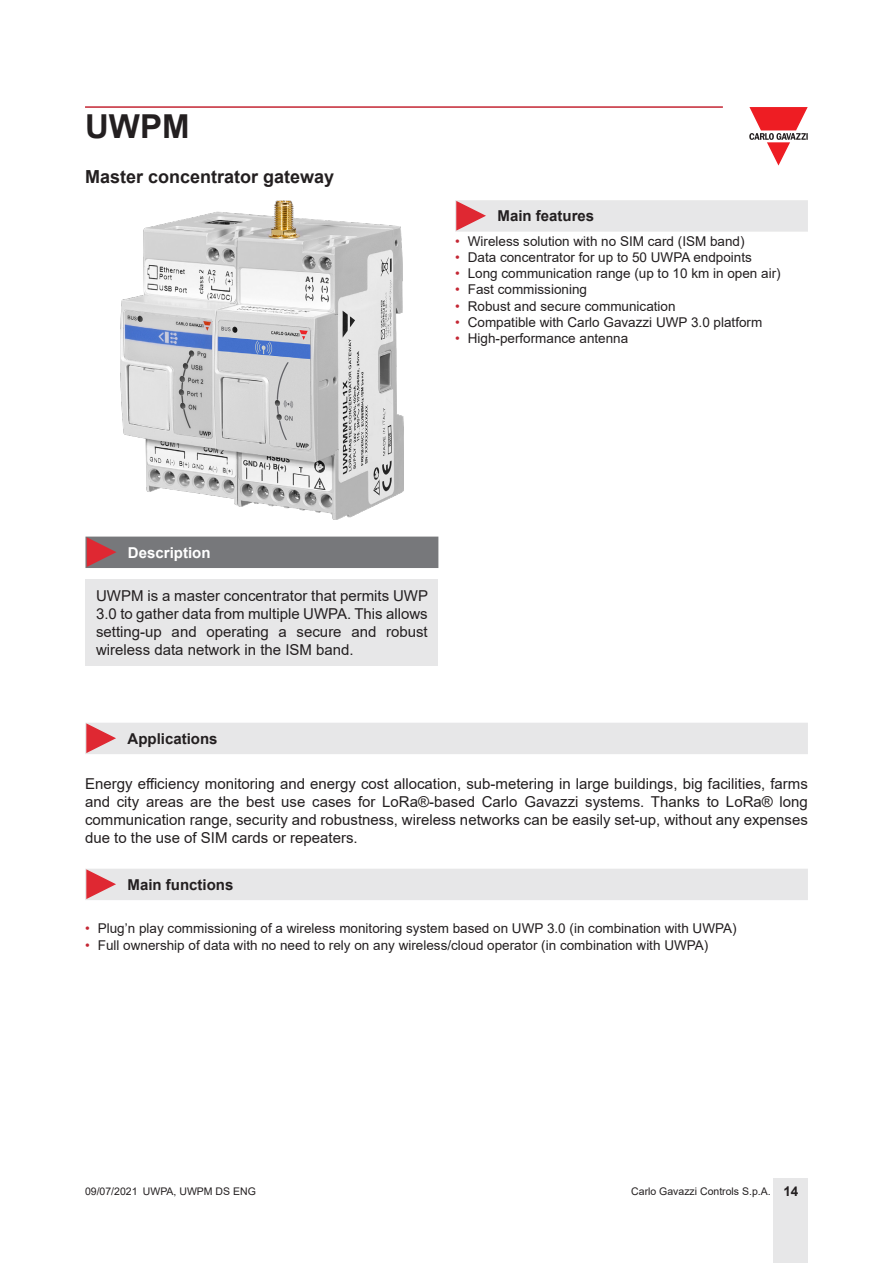
<style>
.page{position:relative;width:893px;height:1263px;background:#fff}
.page>*{position:absolute;margin:0;border:0;box-sizing:border-box;transform-origin:0 0}
.t1{font:700 33px "Arial";color:#231f20}
.Titolo02{font:700 18px "Arial";color:#231f20}
.Testo{font:15px/18px "Arial";color:#231f20;text-align:justify}
.Titolo03{font:700 15px "Arial";color:#231f20}
.Titolo04{font:700 15px "Arial";color:#fff}
.t2{font:13.5px "Arial";color:#231f20}
.t3{font:10.5px "Arial";color:#231f20}
.s1{color:#c42633}
.s2{font-weight:700;font-size:13.5px}
</style>
<div class="page">
<hr style="left:85px;top:106px;width:638px;height:2px;background:#c42633">
<div style="left:774px;top:1178px;width:34px;height:85px;background:#e7e7e8"></div>
<svg style="left:749px;top:107px;width:59px;height:59px"></svg>
<div style="left:85px;top:580px;width:353px;height:86px;background:#e7e7e8"></div>
<img style="left:121px;top:201px;width:282px;height:319px">
<div style="left:85px;top:537px;width:353px;height:31px;background:#77787b"></div>
<div style="left:455px;top:200px;width:353px;height:32px;background:#e7e7e8"></div>
<div style="left:85px;top:723px;width:723px;height:31px;background:#e7e7e8"></div>
<div style="left:85px;top:869px;width:723px;height:31px;background:#e7e7e8"></div>
<h1 class="t1" style="left:85px;top:103px;width:106px">UWPM</h1>
<p class="Titolo02" style="left:85px;top:164px;width:251px">Master concentrator gateway</p>
<p class="Titolo03" style="left:497px;top:206px;width:98px">Main features</p>
<p class="t2" style="left:455px;top:232px;width:291px"><span class="s1">•</span> Wireless solution with no SIM card (ISM band)</p>
<p class="t2" style="left:455px;top:248px;width:298px"><span class="s1">•</span> Data concentrator for up to 50 UWPA endpoints</p>
<p class="t2" style="left:455px;top:264px;width:327px"><span class="s1">•</span> Long communication range (up to 10 km in open air)</p>
<p class="t2" style="left:455px;top:280px;width:134px"><span class="s1">•</span> Fast commissioning</p>
<p class="t2" style="left:455px;top:296px;width:222px"><span class="s1">•</span> Robust and secure communication</p>
<p class="t2" style="left:455px;top:313px;width:309px"><span class="s1">•</span> Compatible with Carlo Gavazzi UWP 3.0 platform</p>
<p class="t2" style="left:455px;top:329px;width:175px"><span class="s1">•</span> High-performance antenna</p>
<p class="Titolo04" style="left:128px;top:542px;width:84px">Description</p>
<p class="Testo" style="left:96px;top:587px;width:333px">UWPM is a master concentrator that permits UWP 3.0 to gather data from multiple UWPA. This allows setting-up and operating a secure and robust wireless data network in the ISM band.</p>
<p class="Titolo03" style="left:128px;top:728px;width:92px">Applications</p>
<p class="Testo" style="left:85px;top:775px;width:724px">Energy efficiency monitoring and energy cost allocation, sub-metering in large buildings, big facilities, farms and city areas are the best use cases for LoRa®-based Carlo Gavazzi systems. Thanks to LoRa® long communication range, security and robustness, wireless networks can be easily set-up, without any expenses due to the use of SIM cards or repeaters.</p>
<p class="Titolo03" style="left:128px;top:874px;width:107px">Main functions</p>
<p class="t2" style="left:85px;top:919px;width:653px"><span class="s1">•</span> Plug’n play commissioning of a wireless monitoring system based on UWP 3.0 (in combination with UWPA)</p>
<p class="t2" style="left:85px;top:935px;width:625px"><span class="s1">•</span> Full ownership of data with no need to rely on any wireless/cloud operator (in combination with UWPA)</p>
<p class="t3" style="left:85px;top:1183px;width:172px">09/07/2021 UWPA, UWPM DS ENG</p>
<p class="t3" style="left:631px;top:1183px;width:169px">Carlo Gavazzi Controls S.p.A. <span class="s2">14</span></p>
</div>
